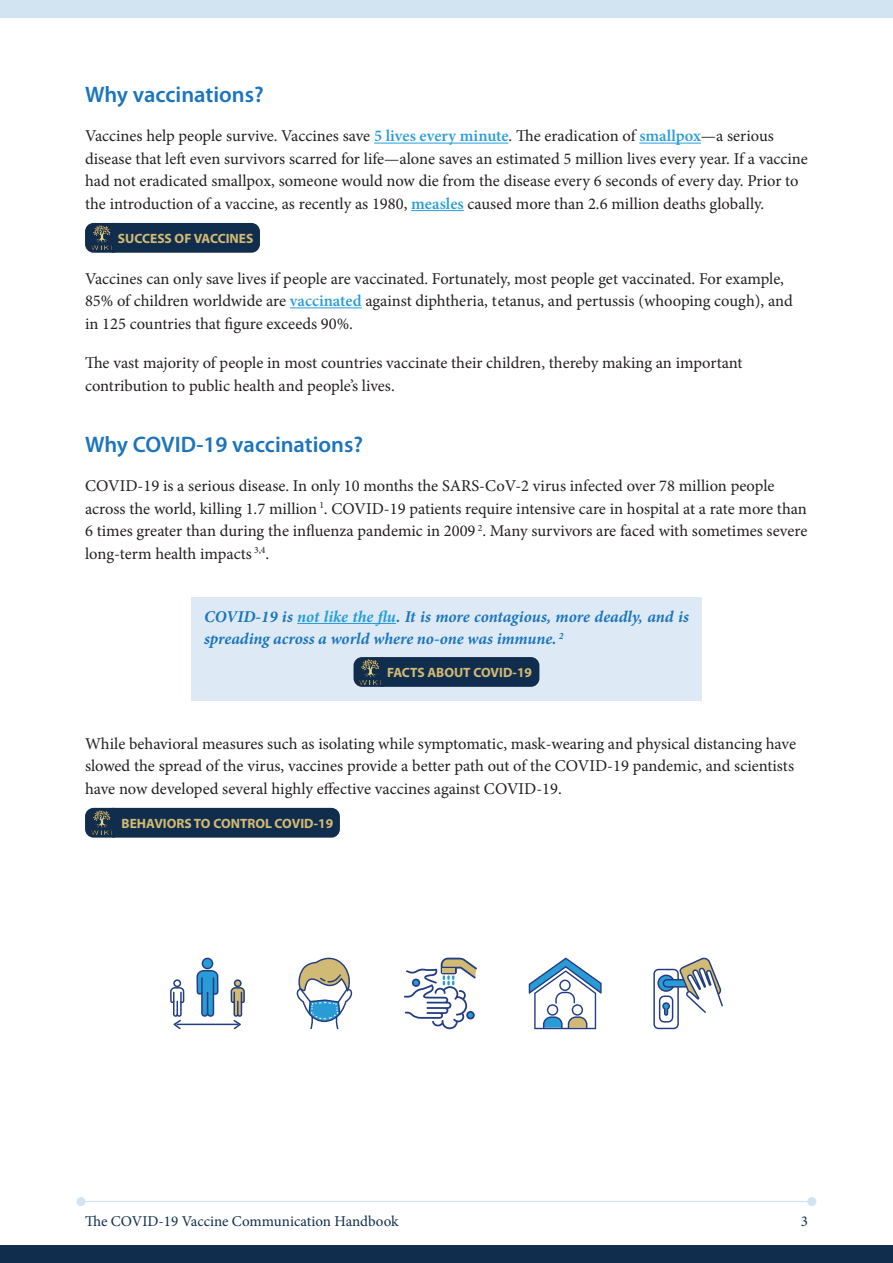
<style>
.page{position:relative;width:893px;height:1263px;background:#fff}
.page>*{position:absolute;margin:0;border:0;box-sizing:border-box;transform-origin:0 0}
.SubHeading_MediumBlu{font:600 22.5px "Myriad Pro";color:#1c75bc}
.Main_Paragraph{font:16.5px/22.5px "Minion Pro";color:#231f20}
.Quote_Blue{font:italic 700 16.5px/22.5px "Minion Pro";letter-spacing:-.005em;color:#1c75bc}
.t1{font:15px "Minion Pro";color:#112d4e}
.t2{font:700 13.5px "Myriad Pro";color:#d2bb72}
.s1{font-weight:600;color:#299cd7}
.s2{color:#299cd7}
</style>
<div class="page">
<div style="left:0;top:1246px;width:893px;height:17px;background:#112d4e"></div>
<hr style="left:81px;top:1201px;width:731px;height:1px;background:#d2e3f1">
<div style="left:76px;top:1197px;width:9px;height:9px;background:#d2e3f1;border-radius:50%"></div>
<div style="left:807px;top:1197px;width:9px;height:9px;background:#d2e3f1;border-radius:50%"></div>
<div style="left:0;top:0;width:893px;height:17px;background:#d2e3f1"></div>
<hr style="left:374px;top:143px;width:135px;height:1px;background:#299cd7">
<hr style="left:639px;top:143px;width:62px;height:1px;background:#299cd7">
<hr style="left:411px;top:210px;width:53px;height:1px;background:#299cd7">
<hr style="left:290px;top:307px;width:72px;height:1px;background:#299cd7">
<div style="left:85px;top:223px;width:175px;height:30px;background:#112d4e"></div>
<img style="left:91px;top:226px;width:21px;height:24px">
<div style="left:191px;top:597px;width:511px;height:104px;background:#ddeaf5"></div>
<hr style="left:297px;top:623px;width:99px;height:1px;background:#299cd7">
<svg style="left:354px;top:657px;width:185px;height:30px;background:#153051"></svg>
<img style="left:360px;top:660px;width:20px;height:24px">
<div style="left:85px;top:808px;width:255px;height:30px;background:#112d4e"></div>
<img style="left:91px;top:811px;width:21px;height:24px">
<svg style="left:296px;top:957px;width:56px;height:72px"></svg>
<svg style="left:196px;top:958px;width:22px;height:59px"></svg>
<hr style="left:176px;top:1024px;width:63px;height:1px;background:#243d82">
<svg style="left:231px;top:979px;width:14px;height:50px"></svg>
<svg style="left:170px;top:979px;width:14px;height:50px"></svg>
<svg style="left:529px;top:957px;width:73px;height:72px"></svg>
<svg style="left:653px;top:957px;width:70px;height:72px"></svg>
<svg style="left:404px;top:958px;width:73px;height:71px"></svg>
<p class="SubHeading_MediumBlu" style="left:85px;top:80px;width:180px">Why vaccinations?</p>
<p class="Main_Paragraph" style="left:85px;top:125px;width:724px">Vaccines help people survive. Vaccines save <span class="s1">5 lives every minute</span>. The eradication of <span class="s1">smallpox</span>—a serious disease that left even survivors scarred for life—alone saves an estimated 5 million lives every year. If a vaccine had not eradicated smallpox, someone would now die from the disease every 6 seconds of every day. Prior to the introduction of a vaccine, as recently as 1980, <span class="s1">measles</span> caused more than 2.6 million deaths globally.</p>
<p class="t2" style="left:118px;top:230px;width:137px">SUCCESS OF VACCINES</p>
<p class="Main_Paragraph" style="left:85px;top:267px;width:709px">Vaccines can only save lives if people are vaccinated. Fortunately, most people get vaccinated. For example,<br>85% of children worldwide are <span class="s1">vaccinated</span> against diphtheria, tetanus, and pertussis (whooping cough), and in 125 countries that figure exceeds 90%.</p>
<p class="Main_Paragraph" style="left:85px;top:352px;width:659px">The vast majority of people in most countries vaccinate their children, thereby making an important contribution to public health and people’s lives.</p>
<p class="SubHeading_MediumBlu" style="left:85px;top:430px;width:280px">Why COVID-19 vaccinations?</p>
<p class="Main_Paragraph" style="left:85px;top:475px;width:724px">COVID-19 is a serious disease. In only 10 months the SARS-CoV-2 virus infected over 78 million people across the world, killing 1.7 million <sup>1</sup>. COVID-19 patients require intensive care in hospital at a rate more than 6 times greater than during the influenza pandemic in 2009 <sup>2</sup>. Many survivors are faced with sometimes severe long-term health impacts <sup>3,4</sup>.</p>
<p class="Quote_Blue" style="left:204px;top:605px;width:486px">COVID-19 is <span class="s2">not like the flu</span>. It is more contagious, more deadly, and is spreading across a world where no-one was immune. <sup>2</sup></p>
<p class="t2" style="left:387px;top:664px;width:146px">FACTS ABOUT COVID-19</p>
<p class="Main_Paragraph" style="left:85px;top:732px;width:712px">While behavioral measures such as isolating while symptomatic, mask-wearing and physical distancing have slowed the spread of the virus, vaccines provide a better path out of the COVID-19 pandemic, and scientists have now developed several highly effective vaccines against COVID-19.</p>
<p class="t2" style="left:122px;top:814px;width:213px">BEHAVIORS TO CONTROL COVID-19</p>
<p class="t1" style="left:85px;top:1211px;width:315px">The COVID-19 Vaccine Communication Handbook</p>
<p class="t1" style="left:801px;top:1211px;width:9px">3</p>
</div>
